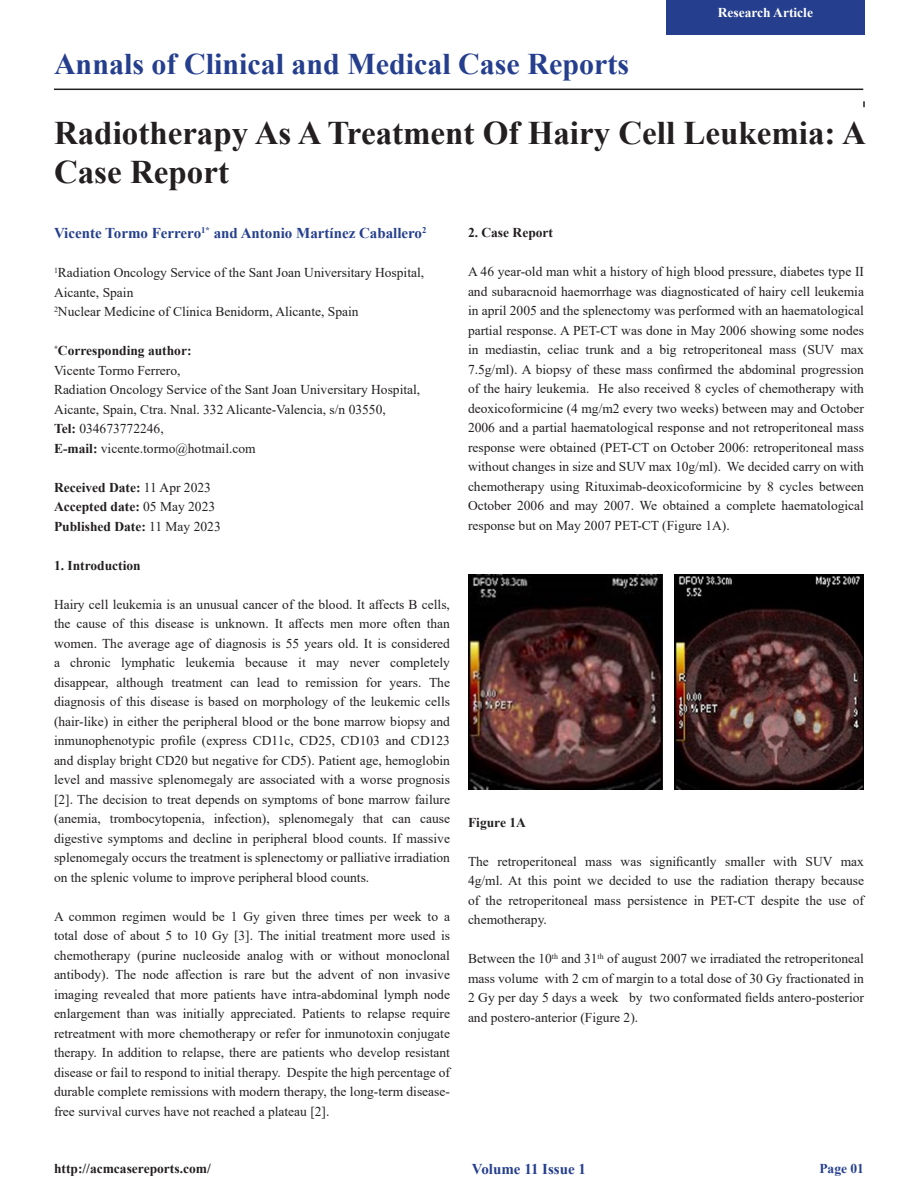
<style>
.page{position:relative;width:918px;height:1188px;background:#fff}
.page>*{position:absolute;margin:0;border:0;box-sizing:border-box;transform-origin:0 0}
.t1{font:700 33px/39px "Times New Roman";color:#231f20}
.t2{font:700 30px "Times New Roman";color:#253f8e}
.t3{font:700 15px "Times New Roman";color:#253f8e}
.t4{font:13.5px/19.5px "Times New Roman";color:#231f20;text-align:justify}
.t5{font:700 13.5px "Times New Roman";color:#231f20}
.t6{font:700 13.5px "Times New Roman";color:#fff}
.t7{font:700 13.5px "Times New Roman";color:#253f8e}
.s1{font-weight:700}
.s2{font-weight:400}
</style>
<div class="page">
<svg style="left:863px;top:101px;width:2px;height:6px"></svg>
<hr style="left:54px;top:89px;width:809px;height:1px;background:#231f20">
<img style="left:468px;top:575px;width:396px;height:215px">
<div style="left:666px;top:0;width:199px;height:34px;background:#253f8e"></div>
<p class="t2" style="left:54px;top:43px;width:577px">Annals of Clinical and Medical Case Reports</p>
<p class="t6" style="left:718px;top:2px;width:97px">Research Article</p>
<p class="t1" style="left:54px;top:113px;width:813px">Radiotherapy As A Treatment Of Hairy Cell Leukemia: A<br>Case Report</p>
<p class="t3" style="left:54px;top:223px;width:374px">Vicente Tormo Ferrero<sup>1*</sup> and Antonio Martínez Caballero<sup>2</sup></p>
<p class="t4" style="left:54px;top:263px;width:372px"><sup>1</sup>Radiation Oncology Service of the Sant Joan Universitary Hospital,<br>Aicante, Spain</p>
<p class="t4" style="left:54px;top:302px;width:306px"><sup>2</sup>Nuclear Medicine of Clinica Benidorm, Alicante, Spain</p>
<p class="t5" style="left:54px;top:341px;width:139px"><sup>*</sup>Corresponding author:</p>
<p class="t4" style="left:54px;top:360px;width:128px">Vicente Tormo Ferrero,</p>
<p class="t4" style="left:54px;top:380px;width:368px">Radiation Oncology Service of the Sant Joan Universitary Hospital,<br>Aicante, Spain, Ctra. Nnal. 332 Alicante-Valencia, s/n 03550,</p>
<p class="t4" style="left:54px;top:419px;width:111px"><span class="s1">Tel:</span> 034673772246,</p>
<p class="t4" style="left:54px;top:438px;width:203px"><span class="s1">E-mail:</span> vicente.tormo@hotmail.com</p>
<p class="t5" style="left:54px;top:478px;width:158px">Received Date: <span class="s2">11 Apr 2023</span></p>
<p class="t5" style="left:54px;top:497px;width:163px">Accepted date: <span class="s2">05 May 2023</span></p>
<p class="t5" style="left:54px;top:517px;width:168px">Published Date: <span class="s2">11 May 2023</span></p>
<p class="t5" style="left:54px;top:556px;width:88px">1. Introduction</p>
<p class="t4" style="left:54px;top:594px;width:398px">Hairy cell leukemia is an unusual cancer of the blood. It affects B cells, the cause of this disease is unknown. It affects men more often than women. The average age of diagnosis is 55 years old. It is considered a chronic lymphatic leukemia because it may never completely disappear, although treatment can lead to remission for years. The diagnosis of this disease is based on morphology of the leukemic cells (hair-like) in either the peripheral blood or the bone marrow biopsy and inmunophenotypic profile (express CD11c, CD25, CD103 and CD123 and display bright CD20 but negative for CD5). Patient age, hemoglobin level and massive splenomegaly are associated with a worse prognosis [2]. The decision to treat depends on symptoms of bone marrow failure (anemia, trombocytopenia, infection), splenomegaly that can cause digestive symptoms and decline in peripheral blood counts. If massive splenomegaly occurs the treatment is splenectomy or palliative irradiation on the splenic volume to improve peripheral blood counts.</p>
<p class="t4" style="left:54px;top:906px;width:398px">A common regimen would be 1 Gy given three times per week to a total dose of about 5 to 10 Gy [3]. The initial treatment more used is chemotherapy (purine nucleoside analog with or without monoclonal antibody). The node affection is rare but the advent of non invasive imaging revealed that more patients have intra-abdominal lymph node enlargement than was initially appreciated. Patients to relapse require retreatment with more chemotherapy or refer for inmunotoxin conjugate therapy. In addition to relapse, there are patients who develop resistant disease or fail to respond to initial therapy. Despite the high percentage of durable complete remissions with modern therapy, the long-term disease&shy;free survival curves have not reached a plateau [2].</p>
<p class="t5" style="left:468px;top:223px;width:87px">2. Case Report</p>
<p class="t4" style="left:468px;top:262px;width:398px">A 46 year-old man whit a history of high blood pressure, diabetes type II and subaracnoid haemorrhage was diagnosticated of hairy cell leukemia in april 2005 and the splenectomy was performed with an haematological partial response. A PET-CT was done in May 2006 showing some nodes in mediastin, celiac trunk and a big retroperitoneal mass (SUV max 7.5g/ml). A biopsy of these mass confirmed the abdominal progression of the hairy leukemia. He also received 8 cycles of chemotherapy with deoxicoformicine (4 mg/m2 every two weeks) between may and October 2006 and a partial haematological response and not retroperitoneal mass response were obtained (PET-CT on October 2006: retroperitoneal mass without changes in size and SUV max 10g/ml). We decided carry on with chemotherapy using Rituximab-deoxicoformicine by 8 cycles between October 2006 and may 2007. We obtained a complete haematological response but on May 2007 PET-CT (Figure 1A).</p>
<p class="t5" style="left:468px;top:813px;width:59px">Figure 1A</p>
<p class="t4" style="left:468px;top:851px;width:398px">The retroperitoneal mass was significantly smaller with SUV max 4g/ml. At this point we decided to use the radiation therapy because of the retroperitoneal mass persistence in PET-CT despite the use of chemotherapy.</p>
<p class="t4" style="left:468px;top:949px;width:398px">Between the 10<sup>th</sup> and 31<sup>th</sup> of august 2007 we irradiated the retroperitoneal mass volume with 2 cm of margin to a total dose of 30 Gy fractionated in 2 Gy per day 5 days a week by two conformated fields antero-posterior and postero-anterior (Figure 2).</p>
<p class="t5" style="left:54px;top:1159px;width:158px">http://acmcasereports.com/</p>
<p class="t7" style="left:819px;top:1159px;width:46px">Page 01</p>
<p class="t3" style="left:472px;top:1158px;width:116px">Volume 11 Issue 1</p>
</div>
